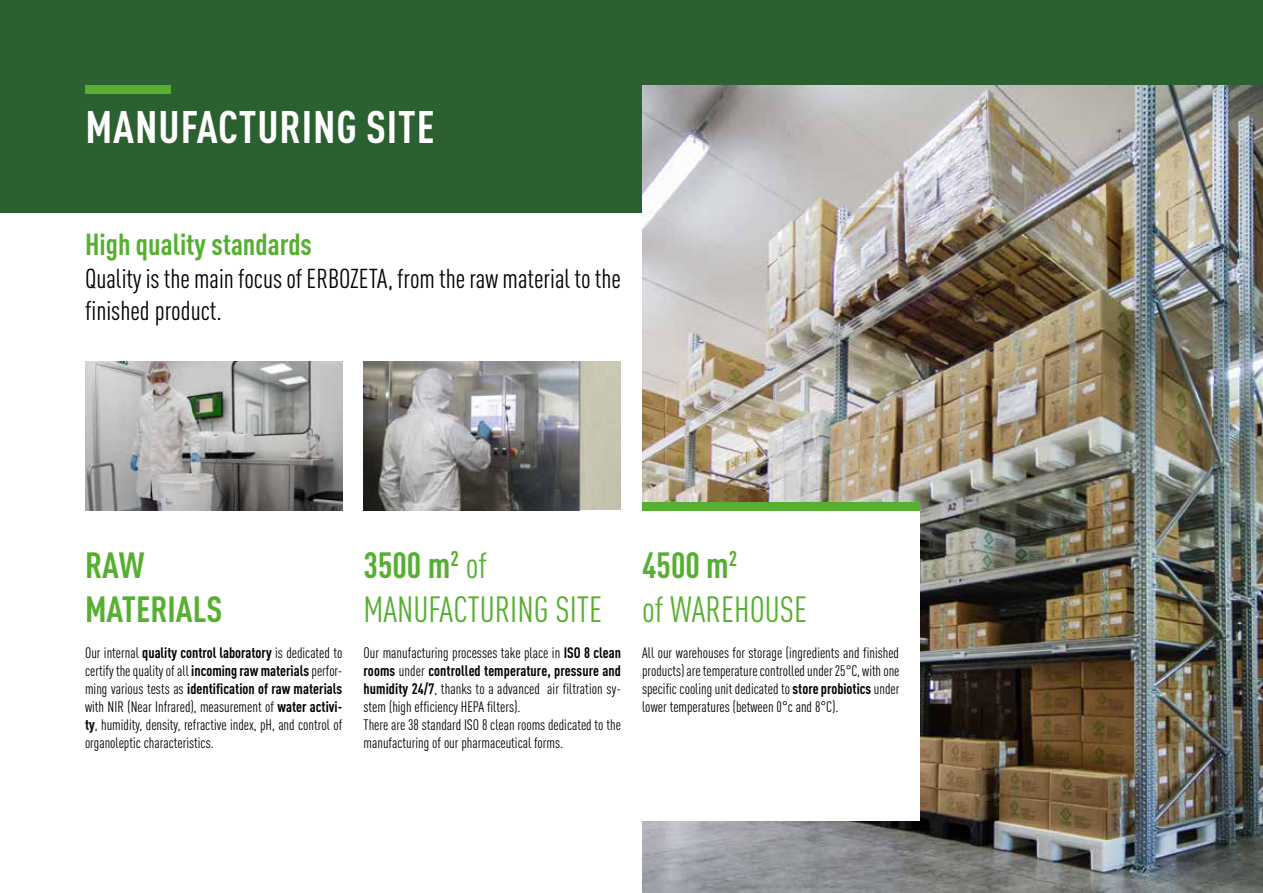
<style>
.page{position:relative;width:1263px;height:893px;background:#fff}
.page>*{position:absolute;margin:0;border:0;box-sizing:border-box;transform-origin:0 0}
.t1{font:700 condensed 45px "DIN Pro";letter-spacing:.02em;color:#fff}
.t2{font:condensed 36px/43.2px "DIN Pro";color:#56af31}
.t3{font:700 condensed 36px/43.2px "DIN Pro";color:#56af31}
.t4{font:700 condensed 30px "DIN Pro";color:#56af31}
.t5{font:condensed 27px/32.4px "DIN Pro";color:#000}
.t6{font:condensed 15px/18px "DIN Pro";color:#000;text-align:justify}
.s1{font-weight:700}
</style>
<div class="page">
<div style="left:0;top:0;width:1263px;height:213px;background:#2b6031"></div>
<img style="left:85px;top:361px;width:257px;height:149px">
<img style="left:364px;top:361px;width:257px;height:149px">
<img style="left:642px;top:85px;width:621px;height:808px">
<div style="left:580px;top:510px;width:339px;height:311px;background:#fff"></div>
<div style="left:85px;top:85px;width:85px;height:9px;background:#56af31"></div>
<div style="left:642px;top:502px;width:277px;height:8px;background:#56af31"></div>
<h1 class="t1" style="left:85px;top:93px;width:351px">MANUFACTURING SITE</h1>
<h3 class="t4" style="left:85px;top:222px;width:228px">High quality standards</h3>
<h3 class="t5" style="left:85px;top:260px;width:537px">Quality is the main focus of ERBOZETA, from the raw material to the finished product.</h3>
<h2 class="t3" style="left:85px;top:541px;width:139px">RAW<br>MATERIALS</h2>
<p class="t6" style="left:85px;top:642px;width:259px">Our internal <span class="s1">quality control laboratory</span> is dedicated to certify the quality of all <span class="s1">incoming raw materials</span> perfor&shy;ming various tests as <span class="s1">identification of raw materials </span>with NIR (Near Infrared), measurement of <span class="s1">water activi&shy;ty</span>, humidity, density, refractive index, pH, and control of organoleptic characteristics.</p>
<h2 class="t2" style="left:364px;top:541px;width:240px"><span class="s1">3500 m</span><sup>2</sup> of<br>MANUFACTURING SITE</h2>
<p class="t6" style="left:364px;top:642px;width:259px;text-align:left">Our manufacturing processes take place in <span class="s1">ISO 8 clean rooms</span> under <span class="s1">controlled temperature, pressure and humidity 24/7</span>, thanks to a advanced air filtration sy&shy;stem (high efficiency HEPA filters).<br>There are 38 standard ISO 8 clean rooms dedicated to the manufacturing of our pharmaceutical forms.</p>
<h2 class="t2" style="left:642px;top:541px;width:167px"><span class="s1">4500 m</span><sup>2<br></sup>of WAREHOUSE</h2>
<p class="t6" style="left:642px;top:642px;width:259px">All our warehouses for storage (ingredients and finished products) are temperature controlled under 25°C, with one specific cooling unit dedicated to <span class="s1">store probiotics</span> under lower temperatures (between 0°c and 8°C).</p>
</div>
